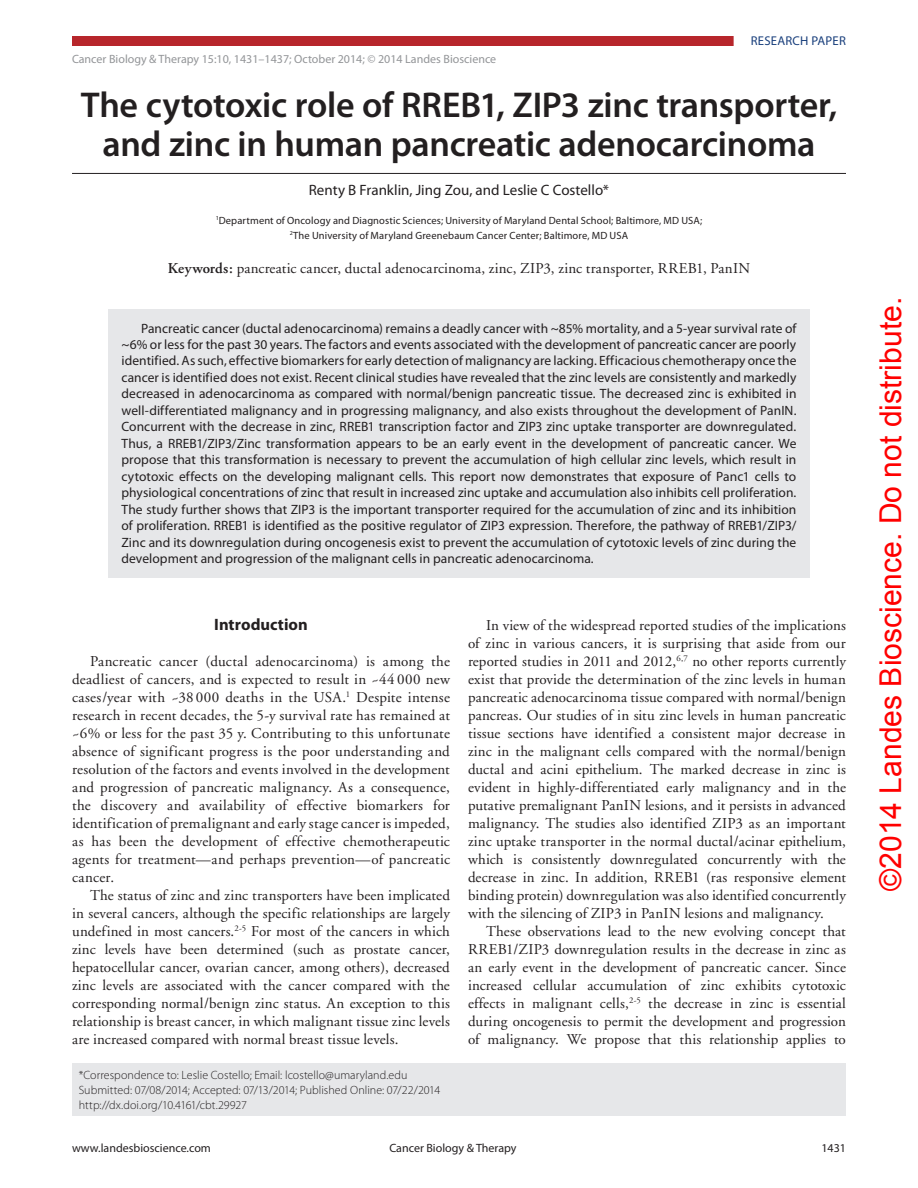
<style>
.page{position:relative;width:918px;height:1188px;background:#fff}
.page>*{position:absolute;margin:0;border:0;box-sizing:border-box;transform-origin:0 0}
.t1{font:600 36px/39px "Myriad Pro";letter-spacing:-.01em;color:#231f20;text-align:center}
.t2{font:30.15px "Arial";color:#f00}
.t3{font:700 16.5px "Myriad Pro";color:#231f20}
.t4{font:15px/18px "Adobe Garamond";letter-spacing:.01em;color:#231f20;text-align:justify}
.t5{font:15px "Myriad Pro";color:#231f20}
.t6{font:13.5px/16.5px "Myriad Pro";letter-spacing:.005em;color:#231f20;text-align:justify}
.t7{font:12.75px "Myriad Pro";letter-spacing:.02em;color:#193f7c}
.t8{font:300 12px/15px "Myriad Pro";color:#231f20}
.t9{font:12px "Myriad Pro";color:#939598}
.t10{font:12px "Myriad Pro";color:#231f20}
.t11{font:10.5px/15px "Myriad Pro";letter-spacing:.015em;color:#231f20}
.s1{font-weight:600}
</style>
<div class="page">
<div style="left:72px;top:36px;width:774px;height:10px;background:#b7262b"></div>
<svg style="left:733px;top:36px;width:113px;height:10px"></svg>
<div style="left:72px;top:1063px;width:774px;height:53px;background:#e6e7e9"></div>
<hr style="left:72px;top:173px;width:774px;height:1px;background:#231f20">
<div style="left:108px;top:309px;width:702px;height:268px;background:#e6e7e9"></div>
<p class="t9" style="left:72px;top:52px;width:426px">Cancer Biology &amp; Therapy 15:10, 1431–1437; October 2014; © 2014 Landes Bioscience</p>
<p class="t7" style="left:751px;top:33px;width:94px">Research Paper</p>
<h1 class="t1" style="left:81px;top:85px;width:758px">The cytotoxic role of RREB1, ZIP3 zinc transporter, and zinc in human pancreatic adenocarcinoma</h1>
<p class="t5" style="left:309px;top:181px;width:302px">Renty B Franklin, Jing Zou, and Leslie C Costello*</p>
<p class="t11" style="left:290px;top:212px;width:414px;text-indent:-74px"><sup>1</sup>Department of Oncology and Diagnostic Sciences; University of Maryland Dental School; Baltimore, MD USA ;<br><sup>2</sup>The University of Maryland Greenebaum Cancer Center; Baltimore, MD USA</p>
<p class="t4" style="left:168px;top:259px;width:584px"><span class="s1">Keywords:</span> pancreatic cancer, ductal adenocarcinoma, zinc, ZIP3, zinc transporter, RREB1, PanIN</p>
<p class="t6" style="left:122px;top:320px;width:677px;text-indent:19px">Pancreatic cancer (ductal adenocarcinoma) remains a deadly cancer with ~85% mortality, and a 5-year survival rate of ~6% or less for the past 30 years. The factors and events associated with the development of pancreatic cancer are poorly identified. As such, effective biomarkers for early detection of malignancy are lacking. Efficacious chemotherapy once the cancer is identified does not exist. Recent clinical studies have revealed that the zinc levels are consistently and markedly decreased in adenocarcinoma as compared with normal/benign pancreatic tissue. The decreased zinc is exhibited in well-differentiated malignancy and in progressing malignancy, and also exists throughout the development of PanIN.<br>Concurrent with the decrease in zinc, RREB1 transcription factor and ZIP3 zinc uptake transporter are downregulated.<br>Thus, a RREB1/ZIP3/Zinc transformation appears to be an early event in the development of pancreatic cancer. We propose that this transformation is necessary to prevent the accumulation of high cellular zinc levels, which result in cytotoxic effects on the developing malignant cells. This report now demonstrates that exposure of Panc1 cells to physiological concentrations of zinc that result in increased zinc uptake and accumulation also inhibits cell proliferation.<br>The study further shows that ZIP3 is the important transporter required for the accumulation of zinc and its inhibition of proliferation. RREB1 is identified as the positive regulator of ZIP3 expression. Therefore, the pathway of RREB1/ZIP3/ Zinc and its downregulation during oncogenesis exist to prevent the accumulation of cytotoxic levels of zinc during the development and progression of the malignant cells in pancreatic adenocarcinoma.</p>
<p class="t3" style="left:214px;top:614px;width:95px">Introduction</p>
<p class="t4" style="left:72px;top:653px;width:380px;text-indent:18px">Pancreatic cancer (ductal adenocarcinoma) is among the deadliest of cancers, and is expected to result in ~44 000 new cases/year with ~38 000 deaths in the USA.<sup>1</sup> Despite intense research in recent decades, the 5-y survival rate has remained at ~6% or less for the past 35 y. Contributing to this unfortunate absence of significant progress is the poor understanding and resolution of the factors and events involved in the development and progression of pancreatic malignancy. As a consequence, the discovery and availability of effective biomarkers for identification of premalignant and early stage cancer is impeded, as has been the development of effective chemotherapeutic agents for treatment—and perhaps prevention—of pancreatic cancer.</p>
<p class="t4" style="left:72px;top:887px;width:379px;text-indent:18px">The status of zinc and zinc transporters have been implicated in several cancers, although the specific relationships are largely undefined in most cancers.<sup>2-5</sup> For most of the cancers in which zinc levels have been determined (such as prostate cancer, hepatocellular cancer, ovarian cancer, among others), decreased zinc levels are associated with the cancer compared with the corresponding normal/benign zinc status. An exception to this relationship is breast cancer, in which malignant tissue zinc levels are increased compared with normal breast tissue levels.</p>
<p class="t8" style="left:79px;top:1067px;width:363px">*Correspondence to: Leslie Costello; Email: lcostello@umaryland.edu<br>Submitted: 07/08/2014; Accepted: 07/13/2014; Published Online: 07/22/2014 http://dx.doi.org/10.4161/cbt.29927</p>
<p class="t4" style="left:468px;top:617px;width:379px;text-indent:18px">In view of the widespread reported studies of the implications of zinc in various cancers, it is surprising that aside from our reported studies in 2011 and 2012,<sup>6,7</sup> no other reports currently exist that provide the determination of the zinc levels in human pancreatic adenocarcinoma tissue compared with normal/benign pancreas. Our studies of in situ zinc levels in human pancreatic tissue sections have identified a consistent major decrease in zinc in the malignant cells compared with the normal/benign ductal and acini epithelium. The marked decrease in zinc is evident in highly-differentiated early malignancy and in the putative premalignant PanIN lesions, and it persists in advanced malignancy. The studies also identified ZIP3 as an important zinc uptake transporter in the normal ductal/acinar epithelium, which is consistently downregulated concurrently with the decrease in zinc. In addition, RREB1 (ras responsive element binding protein) downregulation was also identified concurrently with the silencing of ZIP3 in PanIN lesions and malignancy.</p>
<p class="t4" style="left:468px;top:923px;width:379px;text-indent:18px">These observations lead to the new evolving concept that RREB1/ZIP3 downregulation results in the decrease in zinc as an early event in the development of pancreatic cancer. Since increased cellular accumulation of zinc exhibits cytotoxic effects in malignant cells,<sup>2-5</sup> the decrease in zinc is essential during oncogenesis to permit the development and progression of malignancy. We propose that this relationship applies to</p>
<p class="t10" style="left:72px;top:1141px;width:140px">www.landesbioscience.com</p>
<p class="t10" style="left:389px;top:1141px;width:129px">Cancer Biology &amp; Therapy</p>
<p class="t10" style="left:821px;top:1141px;width:26px">1431</p>
<h2 class="t2" style="left:871px;top:891px;width:595px;rotate:-90deg">©2014 Landes Bioscience. Do not distribute.</h2>
</div>
